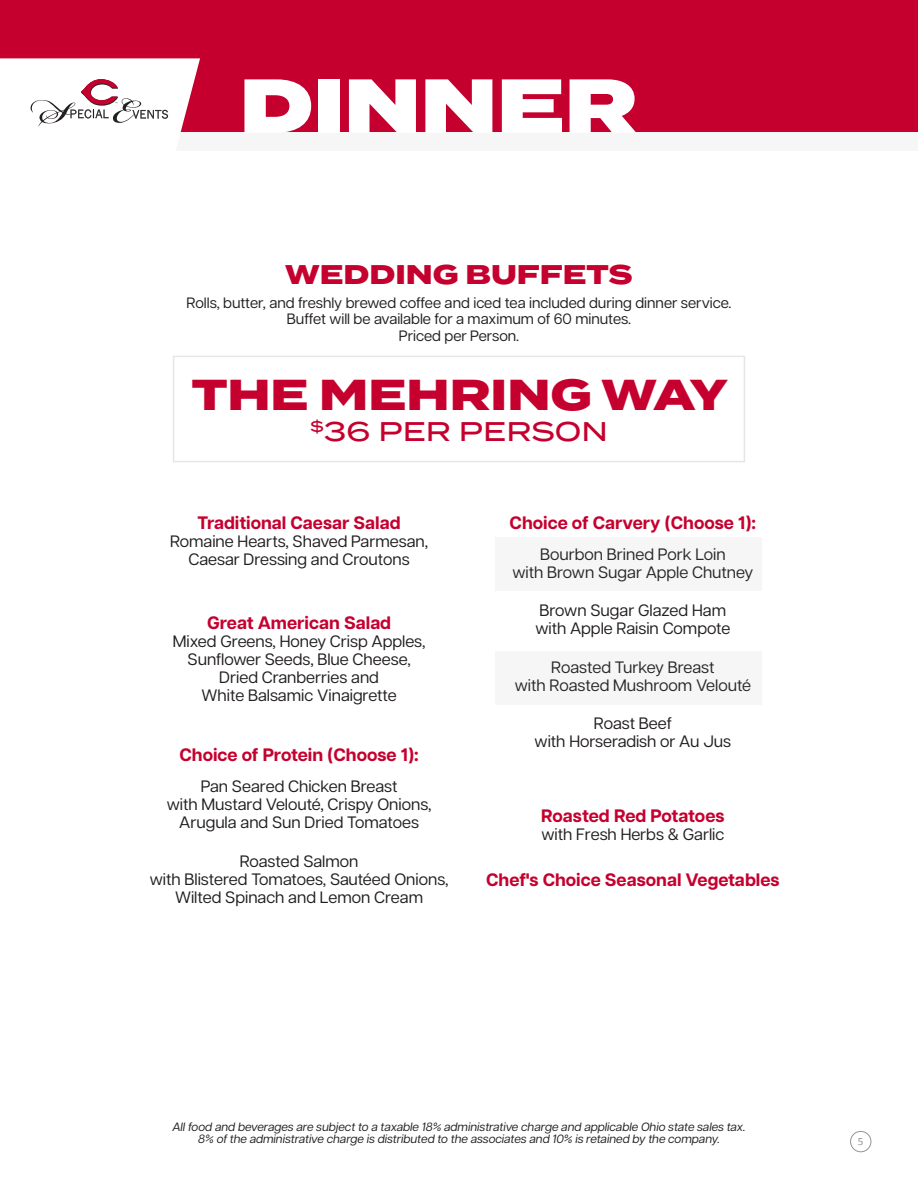
<style>
.page{position:relative;width:918px;height:1188px;background:#fff}
.page>*{position:absolute;margin:0;border:0;box-sizing:border-box;transform-origin:0 0}
.t1{font:900 76.2px "Termina";color:#fff}
.t2{font:800 43.2px "Termina";color:#c5002e}
.t3{font:800 27px "Termina";color:#c5002e}
.t4{font:500 27px "Termina";color:#c5002e}
.t5{font:700 18px "Articulat CF";color:#c5002e}
.t6{font:16.5px "Articulat CF";color:#231f20}
.t7{font:15px "Articulat CF";color:#231f20}
.t8{font:italic 12px/12.6px "Articulat CF";color:#231f20;text-align:center}
.t9{font:11.25px "Calibri";color:#939598}
</style>
<div class="page">
<div style="left:850px;top:1131px;width:21px;height:21px;border:1px solid #939598;border-radius:50%"></div>
<div style="left:0;top:0;width:918px;height:151px;background:#f6f6f6"></div>
<div style="left:0;top:0;width:918px;height:132px;background:#c5002e"></div>
<svg style="left:0;top:58px;width:200px;height:74px;background:#f1e1e5"></svg>
<div style="left:496px;top:537px;width:266px;height:54px;background:#f6f6f6"></div>
<div style="left:496px;top:651px;width:266px;height:54px;background:#f6f6f6"></div>
<p class="t1" style="left:240px;top:49px;width:399px">DINNER</p>
<p class="t3" style="left:285px;top:255px;width:349px">WEDDING BUFFETS</p>
<p class="t7" style="left:186px;top:294px;width:547px">Rolls, butter, and freshly brewed coffee and iced tea included during dinner service.</p>
<p class="t7" style="left:287px;top:310px;width:346px">Buffet will be available for a maximum of 60 minutes.</p>
<p class="t7" style="left:399px;top:327px;width:122px">Priced per Person.</p>
<p class="t2" style="left:192px;top:363px;width:537px">THE MEHRING WAY</p>
<p class="t4" style="left:310px;top:412px;width:299px"><sup>$</sup>36 PER PERSON</p>
<p class="t5" style="left:198px;top:512px;width:204px">Traditional Caesar Salad</p>
<p class="t6" style="left:170px;top:532px;width:260px">Romaine Hearts, Shaved Parmesan,</p>
<p class="t6" style="left:189px;top:550px;width:223px">Caesar Dressing and Croutons</p>
<p class="t5" style="left:207px;top:612px;width:186px">Great American Salad</p>
<p class="t6" style="left:173px;top:632px;width:254px">Mixed Greens, Honey Crisp Apples,</p>
<p class="t6" style="left:188px;top:650px;width:225px">Sunflower Seeds, Blue Cheese,</p>
<p class="t6" style="left:219px;top:668px;width:161px">Dried Cranberries and</p>
<p class="t6" style="left:202px;top:686px;width:197px">White Balsamic Vinaigrette</p>
<p class="t5" style="left:180px;top:744px;width:241px">Choice of Protein (Choose 1):</p>
<p class="t6" style="left:201px;top:777px;width:198px">Pan Seared Chicken Breast</p>
<p class="t6" style="left:167px;top:795px;width:266px">with Mustard Velouté, Crispy Onions,</p>
<p class="t6" style="left:179px;top:813px;width:241px">Arugula and Sun Dried Tomatoes</p>
<p class="t6" style="left:240px;top:851px;width:120px">Roasted Salmon</p>
<p class="t6" style="left:150px;top:869px;width:300px">with Blistered Tomatoes, Sautéed Onions,</p>
<p class="t6" style="left:175px;top:887px;width:250px">Wilted Spinach and Lemon Cream</p>
<p class="t5" style="left:510px;top:512px;width:248px">Choice of Carvery (Choose 1):</p>
<p class="t6" style="left:540px;top:545px;width:187px">Bourbon Brined Pork Loin</p>
<p class="t6" style="left:512px;top:563px;width:243px">with Brown Sugar Apple Chutney</p>
<p class="t6" style="left:540px;top:601px;width:188px">Brown Sugar Glazed Ham</p>
<p class="t6" style="left:535px;top:619px;width:197px">with Apple Raisin Compote</p>
<p class="t6" style="left:551px;top:658px;width:165px">Roasted Turkey Breast</p>
<p class="t6" style="left:515px;top:676px;width:238px">with Roasted Mushroom Velouté</p>
<p class="t6" style="left:594px;top:714px;width:79px">Roast Beef</p>
<p class="t6" style="left:535px;top:732px;width:198px">with Horseradish or Au Jus</p>
<p class="t5" style="left:541px;top:805px;width:185px">Roasted Red Potatoes</p>
<p class="t6" style="left:541px;top:824px;width:184px">with Fresh Herbs &amp; Garlic</p>
<p class="t5" style="left:486px;top:869px;width:295px">Chef's Choice Seasonal Vegetables</p>
<p class="t8" style="left:172px;top:1120px;width:575px">All food and beverages are subject to a taxable 18% administrative charge and applicable Ohio state sales tax.<br>8% of the administrative charge is distributed to the associates and 10% is retained by the company.</p>
<p class="t9" style="left:858px;top:1134px;width:7px">5</p>
</div>
